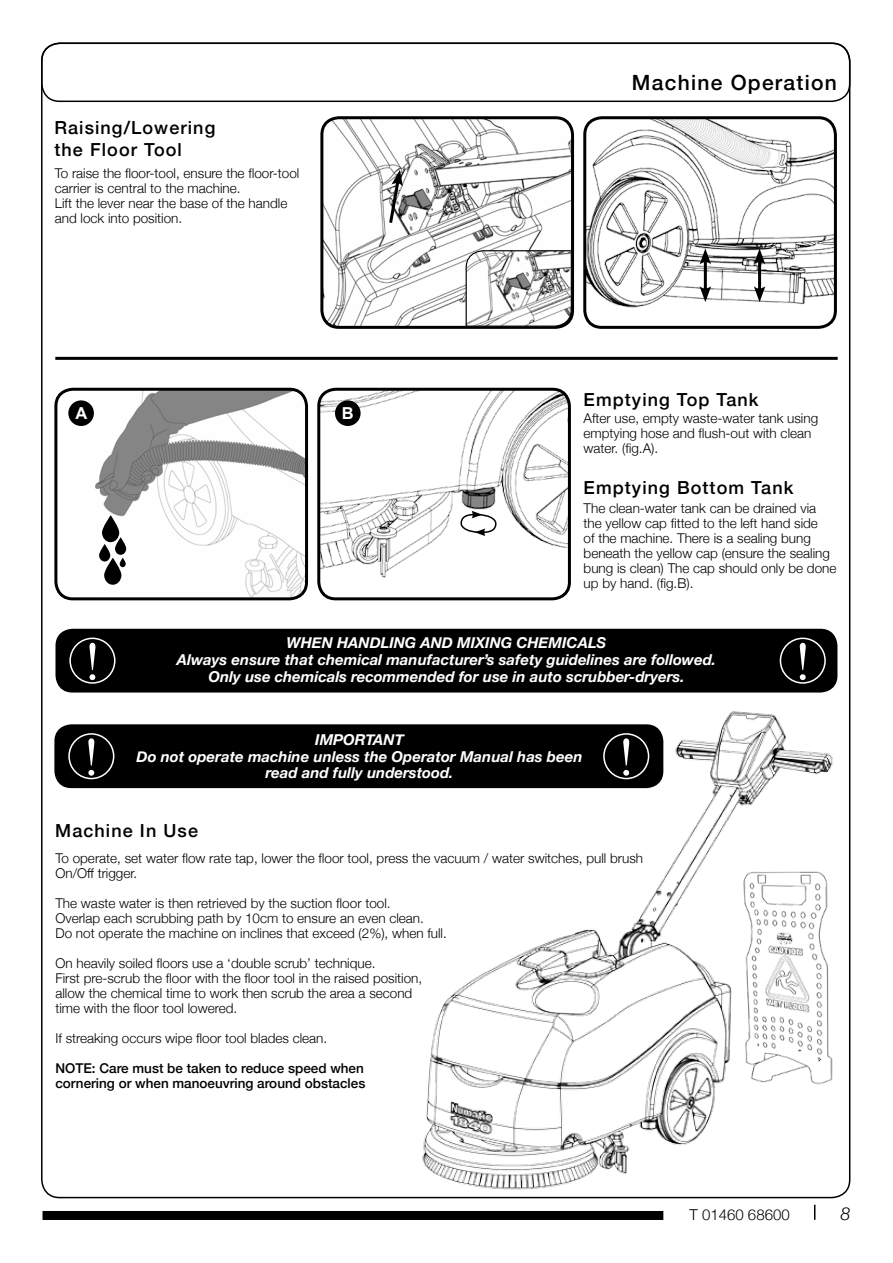
<style>
.page{position:relative;width:893px;height:1263px;background:#fff}
.page>*{position:absolute;margin:0;border:0;box-sizing:border-box;transform-origin:0 0}
.t1{font:54px "Times New Roman";color:#fff}
.t2{font:500 21px "Helvetica Neue";letter-spacing:.06em;color:#000}
.t3{font:500 18px/22.5px "Helvetica Neue";letter-spacing:.06em;color:#000}
.t4{font:italic 300 18px "Helvetica Neue";color:#000}
.t5{font:700 16.5px "Arial";color:#fff}
.t6{font:italic 700 15px/16.5px "Helvetica Neue";color:#fff;text-align:center}
.t7{font:300 15px "Helvetica Neue";color:#000}
.t8{font:300 13.5px/15px "Helvetica Neue";color:#000}
.t9{font:500 13.5px/15px "Helvetica Neue";color:#000}
</style>
<div class="page">
<svg style="left:814px;top:1205px;width:1px;height:15px"></svg>
<div style="left:43px;top:1211px;width:620px;height:9px;background:#000"></div>
<div style="left:41px;top:43px;width:809px;height:59px;border:2px solid #000;border-radius:18px"></div>
<img style="left:324px;top:120px;width:246px;height:205px">
<div style="left:320px;top:116px;width:254px;height:213px;border:3px solid #000;border-radius:17px"></div>
<img style="left:95px;top:389px;width:212px;height:210px">
<div style="left:54px;top:388px;width:254px;height:212px;border:3px solid #000;border-radius:17px"></div>
<img style="left:587px;top:120px;width:246px;height:205px">
<div style="left:583px;top:116px;width:254px;height:213px;border:3px solid #000;border-radius:17px"></div>
<img style="left:320px;top:389px;width:248px;height:210px">
<div style="left:317px;top:388px;width:254px;height:212px;border:3px solid #000;border-radius:17px"></div>
<hr style="left:55px;top:357px;width:783px;height:3px;background:#000">
<svg style="left:465px;top:250px;width:107px;height:77px"></svg>
<svg style="left:387px;top:170px;width:16px;height:56px"></svg>
<hr style="left:758px;top:259px;width:3px;height:33px;background:#000">
<svg style="left:754px;top:248px;width:11px;height:17px"></svg>
<svg style="left:754px;top:286px;width:11px;height:16px"></svg>
<hr style="left:704px;top:259px;width:3px;height:33px;background:#000">
<svg style="left:699px;top:248px;width:12px;height:17px"></svg>
<svg style="left:699px;top:286px;width:12px;height:16px"></svg>
<div style="left:56px;top:629px;width:781px;height:63px;background:#000;border-radius:17px"></div>
<div style="left:780px;top:638px;width:46px;height:46px;border:2px solid #fff;border-radius:50%"></div>
<div style="left:69px;top:638px;width:47px;height:46px;border:2px solid #fff;border-radius:50%"></div>
<div style="left:54px;top:724px;width:609px;height:64px;background:#000;border-radius:17px"></div>
<div style="left:68px;top:733px;width:46px;height:46px;border:2px solid #fff;border-radius:50%"></div>
<img style="left:403px;top:695px;width:448px;height:510px">
<svg style="left:460px;top:511px;width:37px;height:25px"></svg>
<svg style="left:99px;top:515px;width:27px;height:70px"></svg>
<div style="left:68px;top:400px;width:26px;height:26px;background:#000;border-radius:50%"></div>
<div style="left:335px;top:400px;width:26px;height:26px;background:#000;border-radius:50%"></div>
<h3 class="t3" style="left:54px;top:115px;width:162px">Raising/Lowering the Floor Tool</h3>
<p class="t8" style="left:55px;top:165px;width:246px">To raise the floor-tool, ensure the floor-tool carrier is central to the machine.<br>Lift the lever near the base of the handle and lock into position.</p>
<p class="t5" style="left:76px;top:402px;width:13px">A</p>
<p class="t5" style="left:342px;top:402px;width:13px">B</p>
<h2 class="t2" style="left:632px;top:66px;width:206px">Machine Operation</h2>
<h3 class="t3" style="left:584px;top:387px;width:176px">Emptying Top Tank</h3>
<p class="t8" style="left:584px;top:410px;width:236px">After use, empty waste-water tank using emptying hose and flush-out with clean water. (fig.A).</p>
<h3 class="t3" style="left:584px;top:475px;width:211px">Emptying Bottom Tank</h3>
<p class="t8" style="left:584px;top:499px;width:254px">The clean-water tank can be drained via the yellow cap fitted to the left hand side<br>of the machine. There is a sealing bung beneath the yellow cap (ensure the sealing bung is clean) The cap should only be done up by hand. (fig.B).</p>
<h1 class="t1" style="left:83px;top:625px;width:19px">!</h1>
<h1 class="t1" style="left:82px;top:720px;width:19px">!</h1>
<p class="t6" style="left:177px;top:635px;width:541px">WHEN HANDLING AND MIXING CHEMICALS<br>Always ensure that chemical manufacturer’s safety guidelines are followed.</p>
<p class="t6" style="left:208px;top:668px;width:478px">Only use chemicals recommended for use in auto scrubber-dryers.</p>
<p class="t6" style="left:137px;top:732px;width:447px">IMPORTANT<br>Do not operate machine unless the Operator Manual has been</p>
<p class="t6" style="left:266px;top:765px;width:189px">read and fully understood.</p>
<h1 class="t1" style="left:617px;top:720px;width:19px">!</h1>
<h3 class="t3" style="left:55px;top:817px;width:144px">Machine In Use</h3>
<p class="t8" style="left:55px;top:850px;width:589px">To operate, set water flow rate tap, lower the floor tool, press the vacuum / water switches, pull brush<br>On/Off trigger.</p>
<p class="t8" style="left:55px;top:895px;width:393px">The waste water is then retrieved by the suction floor tool.<br>Overlap each scrubbing path by 10cm to ensure an even clean.<br>Do not operate the machine on inclines that exceed (2%), when full.</p>
<p class="t8" style="left:55px;top:955px;width:368px">On heavily soiled floors use a ‘double scrub’ technique.<br>First pre-scrub the floor with the floor tool in the raised position, allow the chemical time to work then scrub the area a second time with the floor tool lowered.</p>
<p class="t8" style="left:55px;top:1030px;width:273px">If streaking occurs wipe floor tool blades clean.</p>
<p class="t9" style="left:55px;top:1060px;width:311px">NOTE: Care must be taken to reduce speed when cornering or when manoeuvring around obstacles</p>
<h1 class="t1" style="left:794px;top:625px;width:19px">!</h1>
<p class="t7" style="left:690px;top:1203px;width:102px">T 01460 68600</p>
<h3 class="t4" style="left:840px;top:1200px;width:12px">8</h3>
</div>
